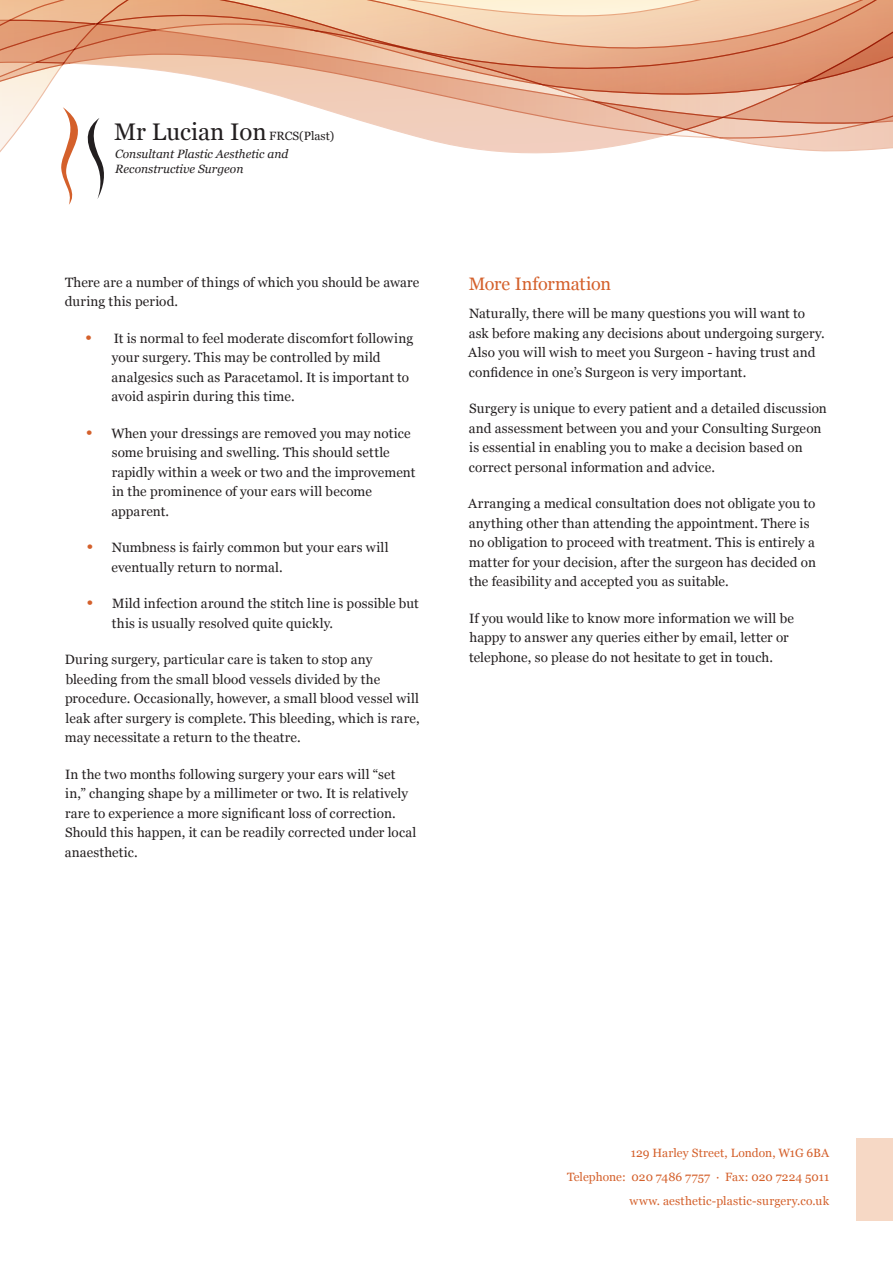
<style>
.page{position:relative;width:893px;height:1263px;background:#fff}
.page>*{position:absolute;margin:0;border:0;box-sizing:border-box;transform-origin:0 0}
.t1{font:24px "Georgia";color:#231f20}
._3_-_heading{font:18px "Georgia";letter-spacing:-.015em;color:#d4602b}
._4_-_paragraph{font:13.5px/19.5px "Georgia";letter-spacing:.01em;color:#231f20}
._5_-_list{font:13.5px/19.5px "Georgia";letter-spacing:.01em;color:#231f20}
.t2{font:12px "Georgia";letter-spacing:.005em;color:#d4602b}
.t3{font:italic 12px/15px "Georgia";color:#231f20}
.s1{font-size:12px}
</style>
<div class="page">
<div style="left:856px;top:1138px;width:37px;height:82px;background:#f6d8c5"></div>
<svg style="left:0;top:0;width:893px;height:205px"></svg>
<p class="t1" style="left:114px;top:118px;width:222px">Mr Lucian Ion <span class="s1">FRCS(Plast)</span></p>
<p class="t3" style="left:115px;top:146px;width:175px">Consultant Plastic Aesthetic and<br>Reconstructive Surgeon</p>
<p class="_4_-_paragraph" style="left:65px;top:272px;width:356px">There are a number of things of which you should be aware during this period.</p>
<p class="_5_-_list" style="left:111px;top:328px;width:303px">It is normal to feel moderate discomfort following your surgery. This may be controlled by mild analgesics such as Paracetamol. It is important to avoid aspirin during this time.</p>
<p class="_5_-_list" style="left:111px;top:423px;width:305px">When your dressings are removed you may notice some bruising and swelling. This should settle rapidly within a week or two and the improvement in the prominence of your ears will become apparent.</p>
<p class="_5_-_list" style="left:112px;top:538px;width:279px">Numbness is fairly common but your ears will eventually return to normal.</p>
<p class="_5_-_list" style="left:112px;top:594px;width:308px">Mild infection around the stitch line is possible but this is usually resolved quite quickly.</p>
<p class="_4_-_paragraph" style="left:65px;top:650px;width:356px">During surgery, particular care is taken to stop any bleeding from the small blood vessels divided by the procedure. Occasionally, however, a small blood vessel will leak after surgery is complete. This bleeding, which is rare, may necessitate a return to the theatre.</p>
<p class="_4_-_paragraph" style="left:65px;top:764px;width:353px">In the two months following surgery your ears will “set in,” changing shape by a millimeter or two. It is relatively rare to experience a more significant loss of correction.<br>Should this happen, it can be readily corrected under local anaesthetic.</p>
<h2 class="_3_-_heading" style="left:85px;top:326px;width:9px">•</h2>
<h2 class="_3_-_heading" style="left:86px;top:421px;width:9px">•</h2>
<h2 class="_3_-_heading" style="left:86px;top:536px;width:9px">•</h2>
<h2 class="_3_-_heading" style="left:87px;top:592px;width:9px">•</h2>
<p class="_3_-_heading" style="left:469px;top:274px;width:144px">More Information</p>
<p class="_4_-_paragraph" style="left:468px;top:304px;width:358px">Naturally, there will be many questions you will want to ask before making any decisions about undergoing surgery.<br>Also you will wish to meet you Surgeon - having trust and confidence in one’s Surgeon is very important.</p>
<p class="_4_-_paragraph" style="left:469px;top:399px;width:360px">Surgery is unique to every patient and a detailed discussion and assessment between you and your Consulting Surgeon is essential in enabling you to make a decision based on correct personal information and advice.</p>
<p class="_4_-_paragraph" style="left:468px;top:494px;width:349px">Arranging a medical consultation does not obligate you to anything other than attending the appointment. There is no obligation to proceed with treatment. This is entirely a matter for your decision, after the surgeon has decided on the feasibility and accepted you as suitable.</p>
<p class="_4_-_paragraph" style="left:469px;top:608px;width:326px">If you would like to know more information we will be happy to answer any queries either by email, letter or telephone, so please do not hesitate to get in touch.</p>
<p class="t2" style="left:631px;top:1146px;width:200px">129 Harley Street, London, W1G 6BA</p>
<p class="t2" style="left:567px;top:1170px;width:264px">Telephone: 020 7486 7757 · Fax: 020 7224 5011</p>
<p class="t2" style="left:630px;top:1194px;width:201px">www. aesthetic-plastic-surgery.co.uk</p>
</div>
